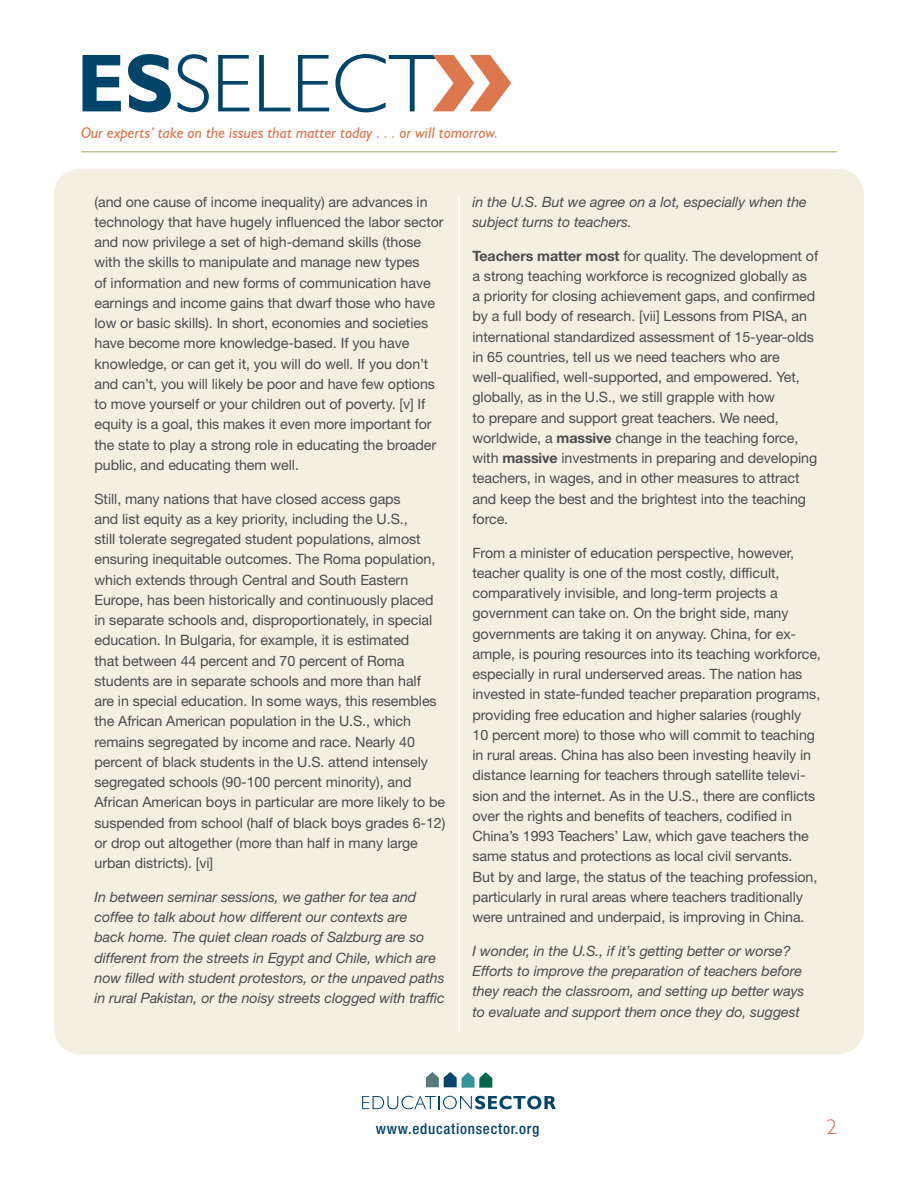
<style>
.page{position:relative;width:918px;height:1188px;background:#fff}
.page>*{position:absolute;margin:0;border:0;box-sizing:border-box;transform-origin:0 0}
.t1{font:300 21px "Humanist 521 BT";color:#dd774d}
.t2{font:italic 15.3px "Humanist 521 BT";color:#dd774d}
.t3{font:500 condensed 15px "Helvetica Neue LT Std";letter-spacing:.05em;color:#00446a}
.t4{font:14.25px/20.2px "Helvetica Neue LT Std";letter-spacing:-.005em;color:#4b4c4d}
.t5{font:italic 14.25px/20.2px "Helvetica Neue LT Std";letter-spacing:-.005em;color:#4b4c4d}
.s1{font-weight:700}
</style>
<div class="page">
<div style="left:54px;top:169px;width:810px;height:885px;background:#f3f0e1;border-radius:27px"></div>
<svg style="left:82px;top:55px;width:39px;height:56px"></svg>
<svg style="left:128px;top:54px;width:43px;height:58px"></svg>
<svg style="left:178px;top:54px;width:31px;height:58px"></svg>
<svg style="left:218px;top:55px;width:31px;height:56px"></svg>
<svg style="left:259px;top:55px;width:31px;height:56px"></svg>
<svg style="left:298px;top:55px;width:31px;height:56px"></svg>
<svg style="left:335px;top:54px;width:176px;height:58px"></svg>
<svg style="left:362px;top:1096px;width:194px;height:13px"></svg>
<svg style="left:426px;top:1072px;width:66px;height:16px"></svg>
<hr style="left:81px;top:151px;width:756px;height:1px;background:#b5ab75">
<hr style="left:458px;top:197px;width:2px;height:835px;background:#fff">
<p class="t2" style="left:81px;top:123px;width:419px">Our experts’ take on the issues that matter today . . . or will tomorrow.</p>
<p class="t4" style="left:94px;top:191px;width:351px">(and one cause of income inequality) are advances in technology that have hugely influenced the labor sector and now privilege a set of high-demand skills (those with the skills to manipulate and manage new types<br>of information and new forms of communication have earnings and income gains that dwarf those who have low or basic skills). In short, economies and societies have become more knowledge-based. If you have knowledge, or can get it, you will do well. If you don’t and can’t, you will likely be poor and have few options to move yourself or your children out of poverty. [v] If equity is a goal, this makes it even more important for the state to play a strong role in educating the broader public, and educating them well.</p>
<p class="t4" style="left:94px;top:488px;width:352px">Still, many nations that have closed access gaps<br>and list equity as a key priority, including the U.S.,<br>still tolerate segregated student populations, almost ensuring inequitable outcomes. The Roma population, which extends through Central and South Eastern Europe, has been historically and continuously placed in separate schools and, disproportionately, in special education. In Bulgaria, for example, it is estimated<br>that between 44 percent and 70 percent of Roma students are in separate schools and more than half<br>are in special education. In some ways, this resembles the African American population in the U.S., which remains segregated by income and race. Nearly 40 percent of black students in the U.S. attend intensely segregated schools (90-100 percent minority), and African American boys in particular are more likely to be suspended from school (half of black boys grades 6-12) or drop out altogether (more than half in many large urban districts). [vi]</p>
<p class="t5" style="left:94px;top:887px;width:352px">In between seminar sessions, we gather for tea and coffee to talk about how different our contexts are<br>back home. The quiet clean roads of Salzburg are so different from the streets in Egypt and Chile, which are now filled with student protestors, or the unpaved paths in rural Pakistan, or the noisy streets clogged with traffic</p>
<p class="t5" style="left:472px;top:191px;width:336px">in the U.S. But we agree on a lot, especially when the subject turns to teachers.</p>
<p class="t4" style="left:472px;top:245px;width:347px"><span class="s1">Teachers matter most</span> for quality. The development of a strong teaching workforce is recognized globally as<br>a priority for closing achievement gaps, and confirmed by a full body of research. [vii] Lessons from PISA, an international standardized assessment of 15-year-olds in 65 countries, tell us we need teachers who are well-qualified, well-supported, and empowered. Yet, globally, as in the U.S., we still grapple with how<br>to prepare and support great teachers. We need, worldwide, a <span class="s1">massive</span> change in the teaching force, with <span class="s1">massive</span> investments in preparing and developing teachers, in wages, and in other measures to attract and keep the best and the brightest into the teaching force.</p>
<p class="t4" style="left:472px;top:542px;width:350px">From a minister of education perspective, however, teacher quality is one of the most costly, difficult, comparatively invisible, and long-term projects a government can take on. On the bright side, many governments are taking it on anyway. China, for ex&shy;ample, is pouring resources into its teaching workforce, especially in rural underserved areas. The nation has invested in state-funded teacher preparation programs, providing free education and higher salaries (roughly<br>10 percent more) to those who will commit to teaching in rural areas. China has also been investing heavily in distance learning for teachers through satellite televi&shy;sion and the internet. As in the U.S., there are conflicts over the rights and benefits of teachers, codified in China’s 1993 Teachers’ Law, which gave teachers the same status and protections as local civil servants.<br>But by and large, the status of the teaching profession, particularly in rural areas where teachers traditionally were untrained and underpaid, is improving in China.</p>
<p class="t5" style="left:472px;top:940px;width:333px">I wonder, in the U.S., if it’s getting better or worse?<br>Efforts to improve the preparation of teachers before they reach the classroom, and setting up better ways to evaluate and support them once they do, suggest</p>
<p class="t3" style="left:376px;top:1119px;width:165px">www.educationsector.org</p>
<h1 class="t1" style="left:826px;top:1114px;width:12px">2</h1>
</div>
